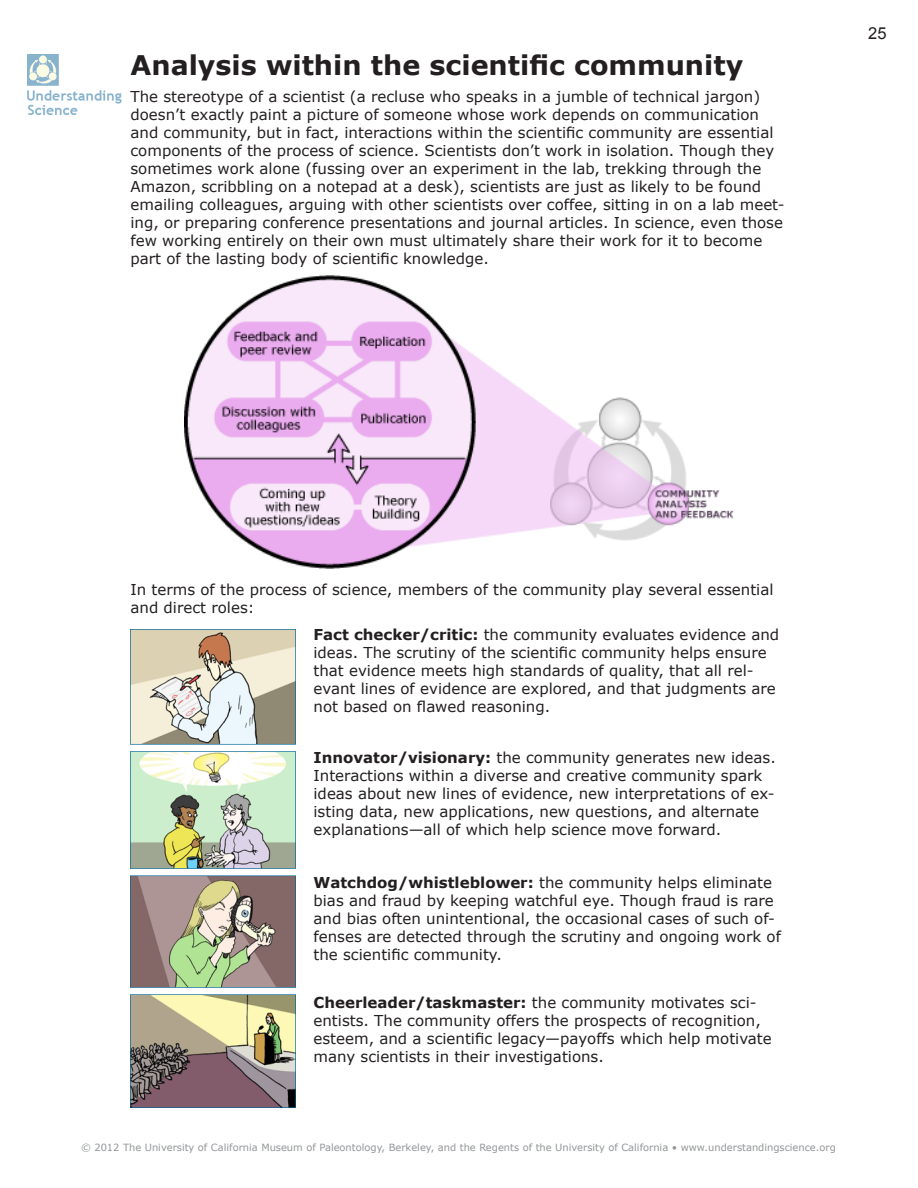
<style>
.page{position:relative;width:918px;height:1188px;background:#fff}
.page>*{position:absolute;margin:0;border:0;box-sizing:border-box;transform-origin:0 0}
.t1{font:700 27px "Verdana";color:#231f20}
.t2{font:16.5px "Arial";color:#231f20}
.t3{font:15px/18px "Verdana";color:#231f20}
.t4{font:9.9px "Verdana";color:#939598}
.s1{font-weight:700}
</style>
<div class="page">
<img style="left:27px;top:54px;width:95px;height:61px">
<img style="left:185px;top:276px;width:548px;height:292px">
<img style="left:130px;top:629px;width:166px;height:479px">
<h1 class="t1" style="left:130px;top:48px;width:614px">Analysis within the scientific community</h1>
<p class="t3" style="left:130px;top:87px;width:656px">The stereotype of a scientist (a recluse who speaks in a jumble of technical jargon) doesn’t exactly paint a picture of someone whose work depends on communication and community, but in fact, interactions within the scientific community are essential components of the process of science. Scientists don’t work in isolation. Though they sometimes work alone (fussing over an experiment in the lab, trekking through the Amazon, scribbling on a notepad at a desk), scientists are just as likely to be found emailing colleagues, arguing with other scientists over coffee, sitting in on a lab meet&shy;ing, or preparing conference presentations and journal articles. In science, even those few working entirely on their own must ultimately share their work for it to become part of the lasting body of scientific knowledge.</p>
<p class="t2" style="left:868px;top:22px;width:20px">25</p>
<p class="t3" style="left:130px;top:580px;width:645px">In terms of the process of science, members of the community play several essential and direct roles:</p>
<p class="t3" style="left:314px;top:625px;width:467px"><span class="s1">Fact checker/critic:</span> the community evaluates evidence and ideas. The scrutiny of the scientific community helps ensure that evidence meets high standards of quality, that all rel&shy;evant lines of evidence are explored, and that judgments are not based on flawed reasoning.</p>
<p class="t3" style="left:314px;top:748px;width:464px"><span class="s1">Innovator/visionary:</span> the community generates new ideas.<br>Interactions within a diverse and creative community spark ideas about new lines of evidence, new interpretations of ex&shy;isting data, new applications, new questions, and alternate explanations—all of which help science move forward.</p>
<p class="t3" style="left:314px;top:873px;width:469px"><span class="s1">Watchdog/whistleblower:</span> the community helps eliminate bias and fraud by keeping watchful eye. Though fraud is rare and bias often unintentional, the occasional cases of such of&shy;fenses are detected through the scrutiny and ongoing work of the scientific community.</p>
<p class="t3" style="left:314px;top:993px;width:460px"><span class="s1">Cheerleader/taskmaster:</span> the community motivates sci&shy;entists. The community offers the prospects of recognition, esteem, and a scientific legacy—payoffs which help motivate many scientists in their investigations.</p>
<p class="t4" style="left:81px;top:1141px;width:756px">© 2012 The University of California Museum of Paleontology, Berkeley, and the Regents of the University of California • www.understandingscience.org</p>
</div>
